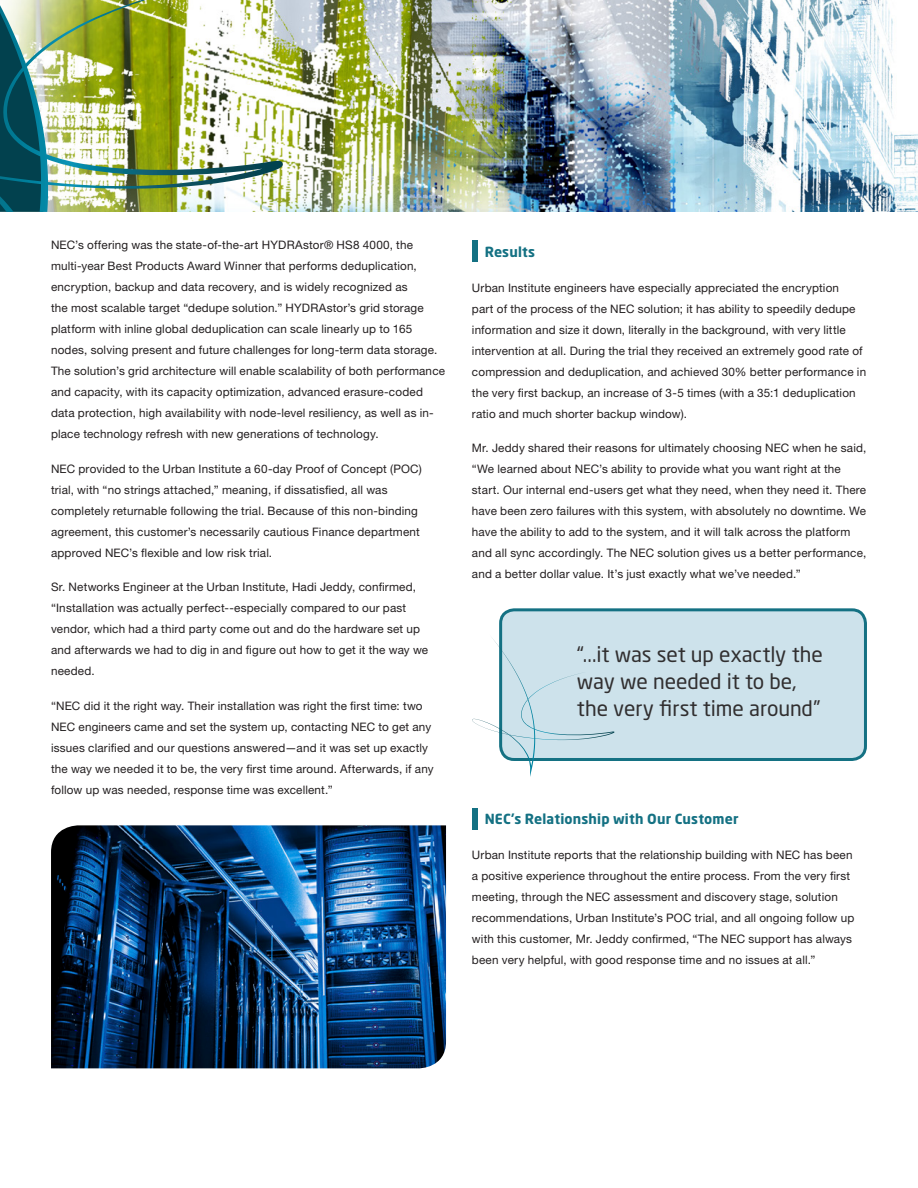
<style>
.page{position:relative;width:918px;height:1188px;background:#fff}
.page>*{position:absolute;margin:0;border:0;box-sizing:border-box;transform-origin:0 0}
.Body_Text{font:21px/27px "Neo Sans Pro";letter-spacing:-.005em;color:#312f30}
.Heading_2{font:700 13.8px "Neo Sans Pro";letter-spacing:.01em;color:#147183}
.Body_Text-2{font:11.7px/21px "Helvetica Neue LT Std";letter-spacing:.015em;color:#231f20}
</style>
<div class="page">
<img style="left:283px;top:0;width:635px;height:212px">
<img style="left:51px;top:825px;width:395px;height:243px">
<img style="left:0;top:0;width:283px;height:212px">
<div style="left:472px;top:241px;width:5px;height:21px;background:#147183"></div>
<div style="left:501px;top:610px;width:364px;height:149px;background:#cde2eb;border-radius:14px"></div>
<div style="left:499px;top:608px;width:368px;height:153px;border:3px solid #147183;border-radius:14px"></div>
<svg style="left:472px;top:634px;width:142px;height:143px"></svg>
<div style="left:472px;top:809px;width:5px;height:21px;background:#147183"></div>
<p class="Body_Text-2" style="left:51px;top:234px;width:396px">NEC’s offering was the state-of-the-art HYDRAstor® HS8 4000, the multi-year Best Products Award Winner that performs deduplication, encryption, backup and data recovery, and is widely recognized as<br>the most scalable target “dedupe solution.” HYDRAstor’s grid storage platform with inline global deduplication can scale linearly up to 165 nodes, solving present and future challenges for long-term data storage.<br>The solution’s grid architecture will enable scalability of both performance and capacity, with its capacity optimization, advanced erasure-coded data protection, high availability with node-level resiliency, as well as in&shy;place technology refresh with new generations of technology.</p>
<p class="Body_Text-2" style="left:51px;top:458px;width:372px">NEC provided to the Urban Institute a 60-day Proof of Concept (POC) trial, with “no strings attached,” meaning, if dissatisfied, all was completely returnable following the trial. Because of this non-binding agreement, this customer’s necessarily cautious Finance department approved NEC’s flexible and low risk trial.</p>
<p class="Body_Text-2" style="left:51px;top:576px;width:379px">Sr. Networks Engineer at the Urban Institute, Hadi Jeddy, confirmed, “Installation was actually perfect--especially compared to our past vendor, which had a third party come out and do the hardware set up and afterwards we had to dig in and figure out how to get it the way we needed.</p>
<p class="Body_Text-2" style="left:51px;top:695px;width:384px">“NEC did it the right way. Their installation was right the first time: two NEC engineers came and set the system up, contacting NEC to get any issues clarified and our questions answered—and it was set up exactly the way we needed it to be, the very first time around. Afterwards, if any follow up was needed, response time was excellent.”</p>
<p class="Heading_2" style="left:485px;top:243px;width:52px">Results</p>
<p class="Body_Text-2" style="left:472px;top:277px;width:396px">Urban Institute engineers have especially appreciated the encryption<br>part of the process of the NEC solution; it has ability to speedily dedupe information and size it down, literally in the background, with very little intervention at all. During the trial they received an extremely good rate of compression and deduplication, and achieved 30% better performance in the very first backup, an increase of 3-5 times (with a 35:1 deduplication ratio and much shorter backup window).</p>
<p class="Body_Text-2" style="left:472px;top:437px;width:396px">Mr. Jeddy shared their reasons for ultimately choosing NEC when he said, “We learned about NEC’s ability to provide what you want right at the start. Our internal end-users get what they need, when they need it. There have been zero failures with this system, with absolutely no downtime. We have the ability to add to the system, and it will talk across the platform and all sync accordingly. The NEC solution gives us a better performance, and a better dollar value. It’s just exactly what we’ve needed.”</p>
<p class="Body_Text" style="left:577px;top:640px;width:247px">“...it was set up exactly the way we needed it to be, the very first time around”</p>
<p class="Heading_2" style="left:485px;top:810px;width:255px">NEC’s Relationship with Our Customer</p>
<p class="Body_Text-2" style="left:472px;top:845px;width:384px">Urban Institute reports that the relationship building with NEC has been a positive experience throughout the entire process. From the very first meeting, through the NEC assessment and discovery stage, solution recommendations, Urban Institute’s POC trial, and all ongoing follow up with this customer, Mr. Jeddy confirmed, “The NEC support has always been very helpful, with good response time and no issues at all.”</p>
</div>
